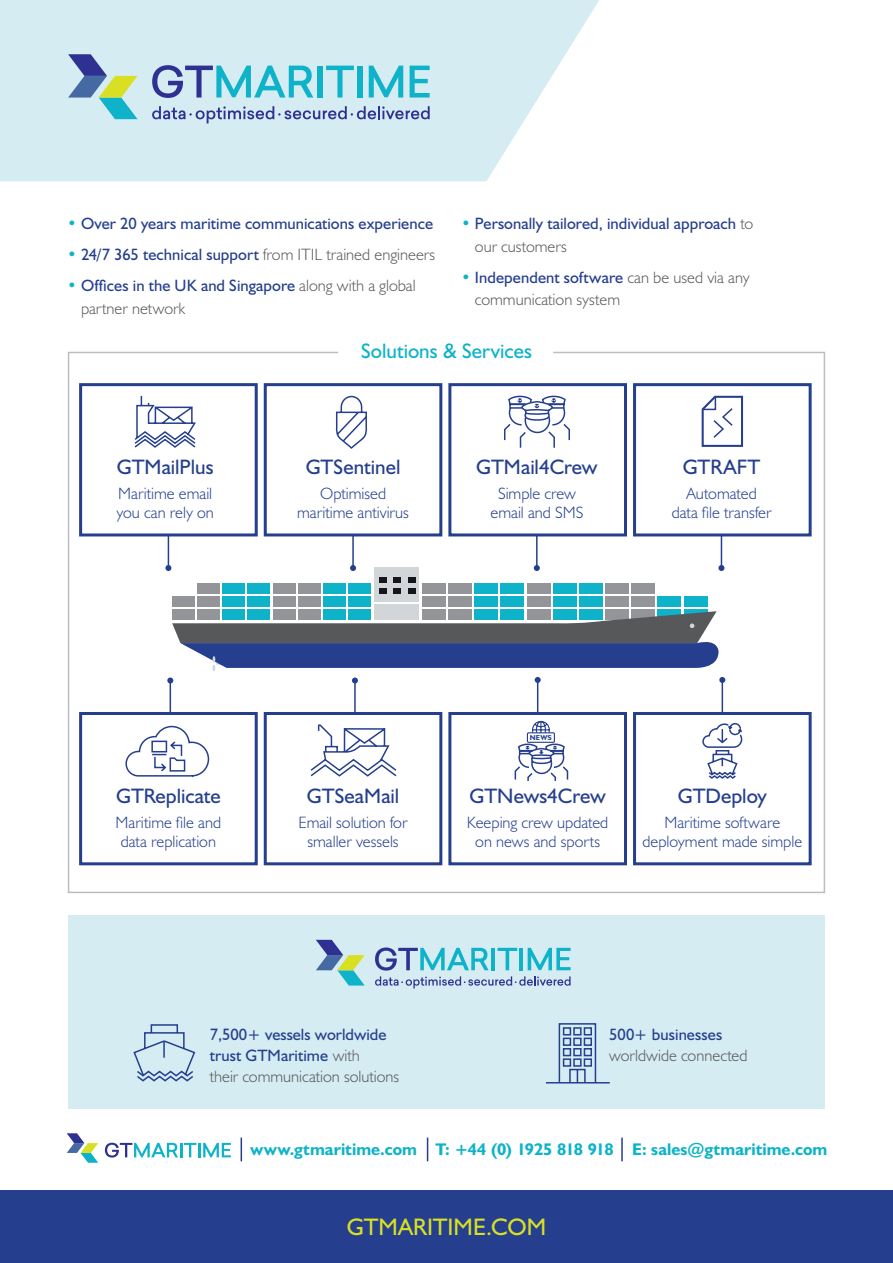
<style>
.page{position:relative;width:893px;height:1263px;background:#fff}
.page>*{position:absolute;margin:0;border:0;box-sizing:border-box;transform-origin:0 0}
.t1{font:24px "Humanist 521 BT";letter-spacing:.005em;color:#d9e024}
.t2{font:21px "Humanist 521 BT";color:#253f8e}
.t3{font:21px "Humanist 521 BT";color:#0eb3c9}
.t4{font:700 16.95px "Humanist 521 BT";letter-spacing:.005em;color:#0eb3c9}
.t5{font:300 16.5px/19.5px "Humanist 521 BT";color:#253f8e;text-align:center}
.t6{font:16.5px/21px "Humanist 521 BT";letter-spacing:.005em;color:#253f8e}
.t7{font:300 16.5px/22.5px "Humanist 521 BT";color:#57585a}
.t8{font:700 7.2px "Humanist 521 BT";color:#253f8e}
.s1{font-weight:300;color:#0eb3c9}
.s2{color:#0eb3c9}
.s3{font-weight:400;color:#253f8e}
.s4{font-weight:300;color:#57585a}
</style>
<div class="page">
<div style="left:0;top:1190px;width:893px;height:73px;background:#253f8e"></div>
<div style="left:0;top:0;width:553px;height:181px;background:#d5ecf2"></div>
<svg style="left:553px;top:0;width:46px;height:74px"></svg>
<div style="left:68px;top:915px;width:756px;height:194px;background:#d5ecf2"></div>
<svg style="left:152px;top:65px;width:161px;height:33px;background:#8ac3da"></svg>
<div style="left:318px;top:66px;width:5px;height:32px;background:#0eb3c9"></div>
<svg style="left:326px;top:66px;width:28px;height:32px"></svg>
<div style="left:357px;top:66px;width:5px;height:32px;background:#0eb3c9"></div>
<svg style="left:369px;top:66px;width:34px;height:32px"></svg>
<svg style="left:410px;top:66px;width:19px;height:32px"></svg>
<svg style="left:68px;top:54px;width:70px;height:65px;background:#9fc2c4"></svg>
<svg style="left:152px;top:106px;width:277px;height:17px;background:#acbeda"></svg>
<svg style="left:375px;top:947px;width:114px;height:23px"></svg>
<hr style="left:492px;top:948px;width:3px;height:22px;background:#0eb3c9">
<svg style="left:498px;top:948px;width:19px;height:22px"></svg>
<hr style="left:520px;top:948px;width:3px;height:22px;background:#0eb3c9">
<svg style="left:528px;top:948px;width:42px;height:22px"></svg>
<svg style="left:316px;top:940px;width:49px;height:45px"></svg>
<svg style="left:375px;top:976px;width:195px;height:12px"></svg>
<svg style="left:105px;top:1143px;width:126px;height:14px"></svg>
<svg style="left:67px;top:1133px;width:31px;height:30px"></svg>
<svg style="left:241px;top:1137px;width:1px;height:24px"></svg>
<svg style="left:427px;top:1137px;width:1px;height:24px"></svg>
<hr style="left:621px;top:1137px;width:2px;height:24px;background:#253f8e">
<svg style="left:133px;top:1024px;width:63px;height:58px"></svg>
<svg style="left:546px;top:1023px;width:64px;height:61px"></svg>
<svg style="left:67px;top:351px;width:759px;height:543px"></svg>
<hr style="left:352px;top:526px;width:2px;height:42px;background:#253f8e">
<svg style="left:350px;top:565px;width:6px;height:6px"></svg>
<div style="left:264px;top:383px;width:178px;height:153px;background:#fff;border:3px solid #253f8e"></div>
<svg style="left:335px;top:395px;width:33px;height:54px"></svg>
<hr style="left:168px;top:526px;width:1px;height:42px;background:#253f8e">
<svg style="left:165px;top:565px;width:6px;height:6px"></svg>
<div style="left:79px;top:383px;width:179px;height:153px;background:#fff;border:3px solid #253f8e"></div>
<svg style="left:134px;top:395px;width:62px;height:53px"></svg>
<hr style="left:536px;top:526px;width:2px;height:42px;background:#253f8e">
<svg style="left:534px;top:565px;width:6px;height:6px"></svg>
<div style="left:448px;top:383px;width:179px;height:153px;background:#fff;border:3px solid #253f8e"></div>
<svg style="left:504px;top:395px;width:66px;height:53px"></svg>
<hr style="left:354px;top:680px;width:2px;height:43px;background:#253f8e">
<svg style="left:352px;top:677px;width:6px;height:6px"></svg>
<div style="left:264px;top:712px;width:178px;height:153px;background:#fff;border:3px solid #253f8e"></div>
<svg style="left:310px;top:724px;width:87px;height:53px"></svg>
<hr style="left:722px;top:680px;width:1px;height:42px;background:#253f8e">
<svg style="left:719px;top:677px;width:6px;height:6px"></svg>
<div style="left:633px;top:712px;width:179px;height:153px;background:#fff;border:3px solid #253f8e"></div>
<svg style="left:702px;top:723px;width:41px;height:56px"></svg>
<hr style="left:537px;top:680px;width:1px;height:42px;background:#253f8e">
<svg style="left:535px;top:677px;width:6px;height:6px"></svg>
<div style="left:448px;top:712px;width:179px;height:153px;background:#fff;border:3px solid #253f8e"></div>
<svg style="left:532px;top:720px;width:18px;height:12px"></svg>
<svg style="left:514px;top:743px;width:55px;height:38px"></svg>
<div style="left:527px;top:732px;width:28px;height:11px;border:1px solid #253f8e"></div>
<hr style="left:170px;top:680px;width:1px;height:43px;background:#253f8e">
<svg style="left:167px;top:677px;width:6px;height:6px"></svg>
<div style="left:79px;top:712px;width:179px;height:153px;background:#fff;border:3px solid #253f8e"></div>
<svg style="left:125px;top:725px;width:85px;height:52px"></svg>
<hr style="left:721px;top:526px;width:1px;height:42px;background:#253f8e">
<svg style="left:718px;top:565px;width:6px;height:6px"></svg>
<div style="left:633px;top:383px;width:179px;height:153px;background:#fff;border:3px solid #253f8e"></div>
<svg style="left:701px;top:395px;width:42px;height:52px"></svg>
<p class="t6" style="left:67px;top:213px;width:367px"><span class="s1">•</span> Over 20 years maritime communications experience</p>
<p class="t7" style="left:67px;top:243px;width:370px"><span class="s2">•</span> <span class="s3">24/7 365 technical support</span> from ITIL trained engineers</p>
<p class="t7" style="left:81px;top:274px;width:336px;text-indent:-14px"><span class="s2">•</span> <span class="s3">Offices in the UK and Singapore</span> along with a global partner network</p>
<p class="t6" style="left:475px;top:212px;width:280px;line-height:22.5px;text-indent:-14px"><span class="s1">•</span> Personally tailored, individual approach <span class="s4">to our customers</span></p>
<p class="t7" style="left:475px;top:266px;width:276px;text-indent:-14px"><span class="s2">•</span> <span class="s3">Independent software</span> can be used via any communication system</p>
<p class="t2" style="left:117px;top:454px;width:98px">GTMailPlus</p>
<p class="t5" style="left:116px;top:483px;width:99px;text-align:left">Maritime email you can rely on</p>
<p class="t3" style="left:361px;top:338px;width:172px">Solutions &amp; Services</p>
<p class="t2" style="left:306px;top:454px;width:96px">GTSentinel</p>
<p class="t5" style="left:297px;top:483px;width:113px">Optimised maritime antivirus</p>
<p class="t2" style="left:476px;top:454px;width:123px">GTMail4Crew</p>
<p class="t5" style="left:490px;top:483px;width:94px">Simple crew email and SMS</p>
<p class="t2" style="left:683px;top:454px;width:79px">GTRAFT</p>
<p class="t5" style="left:672px;top:483px;width:101px">Automated data file transfer</p>
<p class="t2" style="left:116px;top:783px;width:106px">GTReplicate</p>
<p class="t5" style="left:116px;top:812px;width:107px">Maritime file and data replication</p>
<p class="t2" style="left:307px;top:783px;width:94px">GTSeaMail</p>
<p class="t5" style="left:299px;top:812px;width:110px">Email solution for smaller vessels</p>
<p class="t8" style="left:530px;top:733px;width:23px">NEWS</p>
<p class="t2" style="left:470px;top:783px;width:138px">GTNews4Crew</p>
<p class="t5" style="left:467px;top:812px;width:143px">Keeping crew updated on news and sports</p>
<p class="t2" style="left:678px;top:783px;width:91px">GTDeploy</p>
<p class="t5" style="left:642px;top:812px;width:161px">Maritime software deployment made simple</p>
<p class="t6" style="left:210px;top:1023px;width:191px">7,500+ vessels worldwide trust GTMaritime <span class="s4">with<br>their communication solutions</span></p>
<p class="t6" style="left:609px;top:1023px;width:115px">500+ businesses</p>
<p class="t7" style="left:609px;top:1043px;width:140px">worldwide connected</p>
<p class="t4" style="left:251px;top:1139px;width:578px">www.gtmaritime.com T: +44 (0) 1925 818 918 E: sales@gtmaritime.com</p>
<h1 class="t1" style="left:347px;top:1212px;width:201px">GTMARITIME.COM</h1>
</div>
